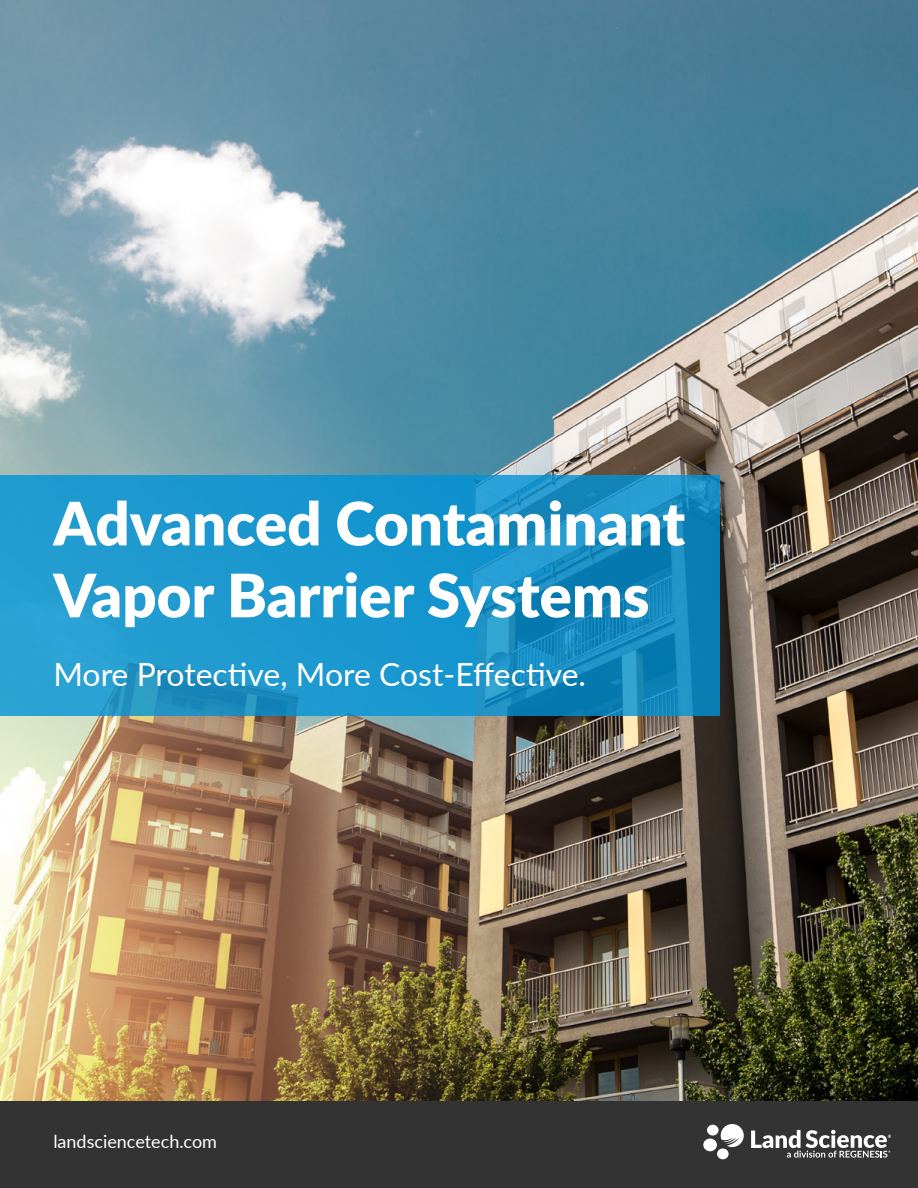
<style>
.page{position:relative;width:918px;height:1188px;background:#fff}
.page>*{position:absolute;margin:0;border:0;box-sizing:border-box;transform-origin:0 0}
.t1{font:900 59.85px/71.8px "Lato";color:#fff}
.t2{font:31.95px "Lato";letter-spacing:-.01em;color:#fff}
.t3{font:18px "Lato";color:#fff}
</style>
<div class="page">
<img style="left:0;top:0;width:918px;height:1102px">
<div style="left:0;top:1102px;width:918px;height:86px;background:#333"></div>
<svg style="left:0;top:476px;width:720px;height:240px;background:#1a93c9"></svg>
<svg style="left:721px;top:1124px;width:23px;height:23px"></svg>
<div style="left:717px;top:1148px;width:12px;height:11px;background:#fff;border-radius:50%"></div>
<div style="left:707px;top:1125px;width:12px;height:11px;background:#fff;border-radius:50%"></div>
<div style="left:703px;top:1139px;width:14px;height:12px;background:#fff;border-radius:50%"></div>
<svg style="left:751px;top:1130px;width:140px;height:28px"></svg>
<p class="t1" style="left:53px;top:485px;width:633px">Advanced Contaminant<br>Vapor Barrier Systems</p>
<p class="t2" style="left:53px;top:651px;width:534px">More Protective, More Cost-Effective.</p>
<p class="t3" style="left:53px;top:1129px;width:165px">landsciencetech.com</p>
</div>
